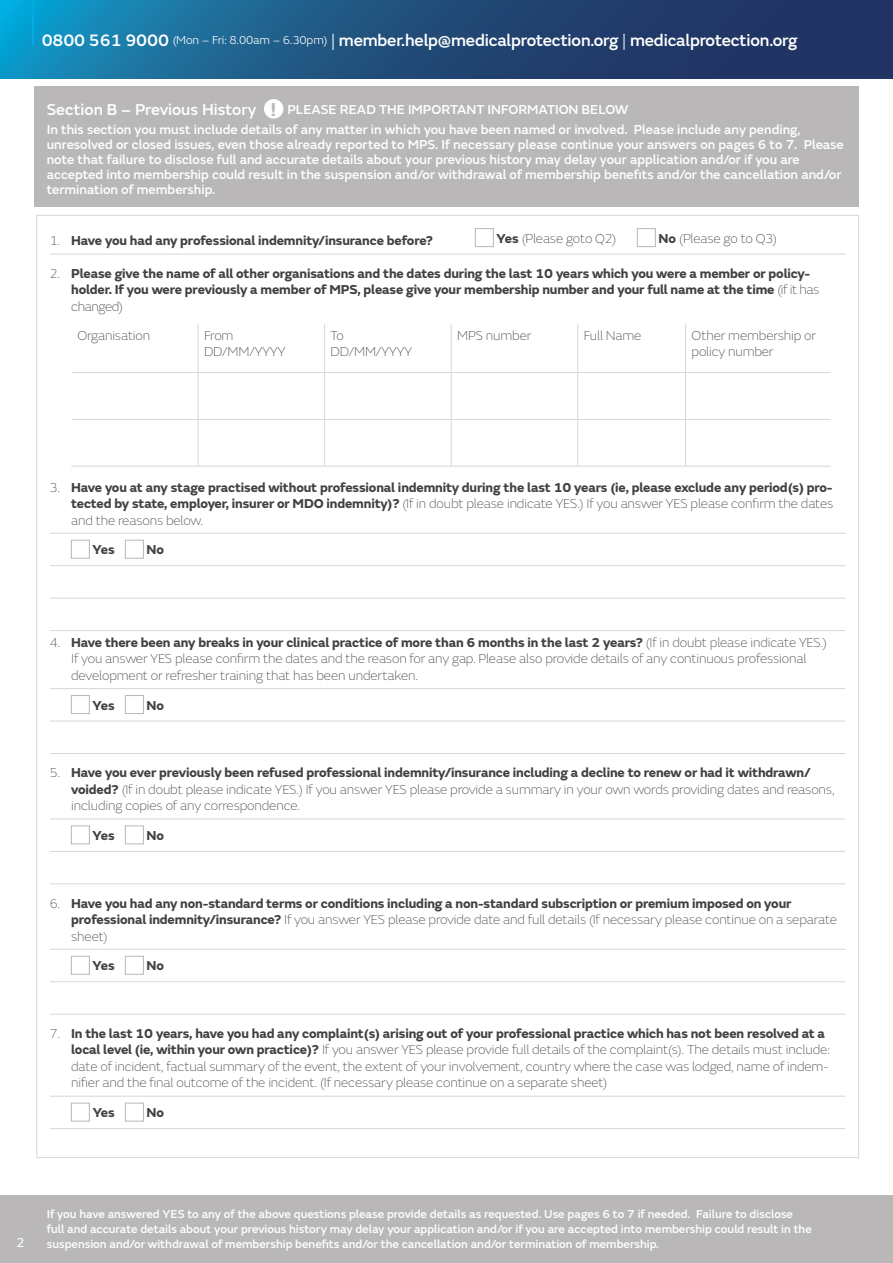
<style>
.page{position:relative;width:893px;height:1263px;background:#fff}
.page>*{position:absolute;margin:0;border:0;box-sizing:border-box;transform-origin:0 0}
.t1{font:500 17.25px "FS Emeric";letter-spacing:-.01em;color:#fff}
.t2{font:100 13.5px/16.5px "FS Emeric";letter-spacing:-.01em;color:#414042}
.t3{font:700 13.5px/16.5px "FS Emeric";letter-spacing:-.01em;color:#414042}
.t4{font:500 13.5px/15px "FS Emeric";color:#fff}
.t5{font:13.5px "FS Emeric";color:#fff}
.t6{font:500 12px/15px "FS Emeric";color:#fff}
.s1{font-weight:300;font-size:12px}
.s2{font-weight:300}
.s3{font-size:16.5px}
.s4{font-size:19.5px;color:#b9b7b7}
.s5{font-weight:100}
.s6{font-weight:700}
</style>
<div class="page">
<div style="left:0;top:1195px;width:893px;height:68px;background:#b9b7b7"></div>
<svg style="left:0;top:0;width:893px;height:78px;background:#1e5381"></svg>
<hr style="left:32px;top:0;width:2px;height:46px;background:#00b1e8">
<div style="left:34px;top:86px;width:825px;height:121px;background:#b9b7b7"></div>
<div style="left:264px;top:99px;width:19px;height:20px;background:#fff;border-radius:50%"></div>
<hr style="left:50px;top:254px;width:795px;height:1px;background:#d5d7d8">
<hr style="left:50px;top:533px;width:795px;height:1px;background:#d5d7d8">
<hr style="left:50px;top:565px;width:795px;height:1px;background:#d5d7d8">
<hr style="left:50px;top:598px;width:795px;height:1px;background:#d5d7d8">
<hr style="left:50px;top:630px;width:795px;height:1px;background:#d5d7d8">
<hr style="left:50px;top:688px;width:795px;height:1px;background:#d5d7d8">
<hr style="left:50px;top:721px;width:795px;height:1px;background:#d5d7d8">
<hr style="left:50px;top:753px;width:795px;height:1px;background:#d5d7d8">
<hr style="left:50px;top:819px;width:795px;height:1px;background:#d5d7d8">
<hr style="left:50px;top:851px;width:795px;height:1px;background:#d5d7d8">
<hr style="left:50px;top:883px;width:795px;height:1px;background:#d5d7d8">
<hr style="left:50px;top:949px;width:795px;height:1px;background:#d5d7d8">
<hr style="left:50px;top:981px;width:795px;height:1px;background:#d5d7d8">
<hr style="left:50px;top:1014px;width:795px;height:1px;background:#d5d7d8">
<hr style="left:50px;top:1096px;width:795px;height:1px;background:#d5d7d8">
<hr style="left:50px;top:1128px;width:795px;height:1px;background:#d5d7d8">
<div style="left:475px;top:228px;width:19px;height:19px;background:#fff;border:1px solid #b9b7b7"></div>
<div style="left:637px;top:228px;width:19px;height:19px;background:#fff;border:1px solid #b9b7b7"></div>
<hr style="left:198px;top:324px;width:1px;height:48px;background:#d5d7d8">
<hr style="left:324px;top:324px;width:1px;height:48px;background:#d5d7d8">
<hr style="left:451px;top:324px;width:1px;height:48px;background:#d5d7d8">
<hr style="left:577px;top:324px;width:1px;height:48px;background:#d5d7d8">
<hr style="left:685px;top:324px;width:1px;height:48px;background:#d5d7d8">
<hr style="left:72px;top:372px;width:126px;height:1px;background:#d5d7d8">
<hr style="left:198px;top:372px;width:127px;height:1px;background:#d5d7d8">
<hr style="left:198px;top:373px;width:1px;height:46px;background:#d5d7d8">
<hr style="left:325px;top:372px;width:126px;height:1px;background:#d5d7d8">
<hr style="left:324px;top:373px;width:1px;height:46px;background:#d5d7d8">
<hr style="left:451px;top:372px;width:127px;height:1px;background:#d5d7d8">
<hr style="left:451px;top:373px;width:1px;height:46px;background:#d5d7d8">
<hr style="left:578px;top:372px;width:108px;height:1px;background:#d5d7d8">
<hr style="left:577px;top:373px;width:1px;height:46px;background:#d5d7d8">
<hr style="left:686px;top:372px;width:144px;height:1px;background:#d5d7d8">
<hr style="left:685px;top:373px;width:1px;height:46px;background:#d5d7d8">
<hr style="left:72px;top:419px;width:126px;height:1px;background:#d5d7d8">
<hr style="left:198px;top:419px;width:127px;height:1px;background:#d5d7d8">
<hr style="left:198px;top:420px;width:1px;height:46px;background:#d5d7d8">
<hr style="left:325px;top:419px;width:126px;height:1px;background:#d5d7d8">
<hr style="left:324px;top:420px;width:1px;height:46px;background:#d5d7d8">
<hr style="left:451px;top:419px;width:127px;height:1px;background:#d5d7d8">
<hr style="left:451px;top:420px;width:1px;height:46px;background:#d5d7d8">
<hr style="left:578px;top:419px;width:108px;height:1px;background:#d5d7d8">
<hr style="left:577px;top:420px;width:1px;height:46px;background:#d5d7d8">
<hr style="left:686px;top:419px;width:144px;height:1px;background:#d5d7d8">
<hr style="left:685px;top:420px;width:1px;height:46px;background:#d5d7d8">
<hr style="left:71px;top:466px;width:127px;height:1px;background:#d5d7d8">
<hr style="left:198px;top:466px;width:127px;height:1px;background:#d5d7d8">
<hr style="left:325px;top:466px;width:126px;height:1px;background:#d5d7d8">
<hr style="left:451px;top:466px;width:127px;height:1px;background:#d5d7d8">
<hr style="left:578px;top:466px;width:108px;height:1px;background:#d5d7d8">
<hr style="left:686px;top:466px;width:145px;height:1px;background:#d5d7d8">
<div style="left:71px;top:540px;width:19px;height:18px;background:#fff;border:1px solid #b9b7b7"></div>
<div style="left:125px;top:540px;width:19px;height:18px;background:#fff;border:1px solid #b9b7b7"></div>
<div style="left:71px;top:695px;width:19px;height:19px;background:#fff;border:1px solid #b9b7b7"></div>
<div style="left:125px;top:695px;width:19px;height:19px;background:#fff;border:1px solid #b9b7b7"></div>
<div style="left:71px;top:826px;width:19px;height:18px;background:#fff;border:1px solid #b9b7b7"></div>
<div style="left:125px;top:826px;width:19px;height:18px;background:#fff;border:1px solid #b9b7b7"></div>
<div style="left:71px;top:956px;width:19px;height:18px;background:#fff;border:1px solid #b9b7b7"></div>
<div style="left:125px;top:956px;width:19px;height:18px;background:#fff;border:1px solid #b9b7b7"></div>
<div style="left:71px;top:1103px;width:19px;height:18px;background:#fff;border:1px solid #b9b7b7"></div>
<div style="left:125px;top:1103px;width:19px;height:18px;background:#fff;border:1px solid #b9b7b7"></div>
<p class="t1" style="left:42px;top:27px;width:757px">0800 561 9000 <span class="s1">(Mon – Fri: 8.00am – 6.30pm)</span> <span class="s2">|</span> member.help@medicalprotection.org <span class="s2">|</span> medicalprotection.org</p>
<p class="t4" style="left:47px;top:99px;width:755px;line-height:19.5px"><span class="s3">Section B – Previous History</span> <span class="s4">!</span> PLEASE READ THE IMPORTANT INFORMATION BELOW<br>In this section you must include details of any matter in which you have been named or involved. Please include any pending,</p>
<p class="t4" style="left:47px;top:136px;width:799px">unresolved or closed issues, even those already reported to MPS. If necessary please continue your answers on pages 6 to 7. Please note that failure to disclose full and accurate details about your previous history may delay your application and/or if you are accepted into membership could result in the suspension and/or withdrawal of membership benefits and/or the cancellation and/or termination of membership.</p>
<p class="t3" style="left:50px;top:232px;width:385px"><span class="s5">1.</span> Have you had any professional indemnity/insurance before?</p>
<p class="t2" style="left:497px;top:229px;width:121px"><span class="s6">Yes</span> (Please goto Q2)</p>
<p class="t2" style="left:659px;top:229px;width:120px"><span class="s6">No</span> (Please go to Q3)</p>
<p class="t3" style="left:71px;top:264px;width:750px;text-indent:-21px"><span class="s5">2.</span> Please give the name of all other organisations and the dates during the last 10 years which you were a member or policy&shy;holder. If you were previously a member of MPS, please give your membership number and your full name at the time <span class="s5">(if it has changed)</span></p>
<p class="t2" style="left:78px;top:327px;width:74px">Organisation</p>
<p class="t2" style="left:204px;top:327px;width:83px">From<br>DD/MM/YYYY</p>
<p class="t2" style="left:331px;top:327px;width:83px">To<br>DD/MM/YYYY</p>
<p class="t2" style="left:457px;top:327px;width:76px">MPS number</p>
<p class="t2" style="left:584px;top:327px;width:59px">Full Name</p>
<p class="t2" style="left:692px;top:327px;width:126px">Other membership or policy number</p>
<p class="t3" style="left:71px;top:478px;width:764px;text-align:justify;text-indent:-21px"><span class="s5">3.</span> Have you at any stage practised without professional indemnity during the last 10 years (ie, please exclude any period(s) pro&shy;tected by state, employer, insurer or MDO indemnity)? <span class="s5">(If in doubt please indicate YES.) If you answer YES please confirm the dates and the reasons below.</span></p>
<p class="t3" style="left:93px;top:540px;width:24px">Yes</p>
<p class="t3" style="left:147px;top:540px;width:19px">No</p>
<p class="t2" style="left:71px;top:634px;width:757px;text-indent:-21px">4. <span class="s6">Have there been any breaks in your clinical practice of more than 6 months in the last 2 years?</span> (If in doubt please indicate YES.)<br>If you answer YES please confirm the dates and the reason for any gap. Please also provide details of any continuous professional development or refresher training that has been undertaken.</p>
<p class="t3" style="left:93px;top:696px;width:24px">Yes</p>
<p class="t3" style="left:147px;top:696px;width:19px">No</p>
<p class="t2" style="left:71px;top:764px;width:765px;text-indent:-21px">5. <span class="s6">Have you ever previously been refused professional indemnity/insurance including a decline to renew or had it withdrawn/ voided?</span> (If in doubt please indicate YES.) If you answer YES please provide a summary in your own words providing dates and reasons, including copies of any correspondence.</p>
<p class="t3" style="left:93px;top:826px;width:24px">Yes</p>
<p class="t3" style="left:147px;top:826px;width:19px">No</p>
<p class="t3" style="left:71px;top:894px;width:767px;text-indent:-21px"><span class="s5">6.</span> Have you had any non-standard terms or conditions including a non-standard subscription or premium imposed on your professional indemnity/insurance? <span class="s5">If you answer YES please provide date and full details (If necessary please continue on a separate sheet)</span></p>
<p class="t3" style="left:93px;top:956px;width:24px">Yes</p>
<p class="t3" style="left:147px;top:956px;width:19px">No</p>
<p class="t2" style="left:71px;top:1025px;width:760px;text-indent:-21px">7. <span class="s6">In the last 10 years, have you had any complaint(s) arising out of your professional practice which has not been resolved at a local level (ie, within your own practice)?</span> If you answer YES please provide full details of the complaint(s). The details must include: date of incident, factual summary of the event, the extent of your involvement, country where the case was lodged, name of indem&shy;nifier and the final outcome of the incident. (If necessary please continue on a separate sheet)</p>
<p class="t3" style="left:93px;top:1103px;width:24px">Yes</p>
<p class="t3" style="left:147px;top:1103px;width:19px">No</p>
<p class="t5" style="left:16px;top:1233px;width:10px">2</p>
<p class="t6" style="left:47px;top:1205px;width:766px">If you have answered YES to any of the above questions please provide details as requested. Use pages 6 to 7 if needed. Failure to disclose full and accurate details about your previous history may delay your application and/or if you are accepted into membership could result in the suspension and/or withdrawal of membership benefits and/or the cancellation and/or termination of membership.</p>
</div>
